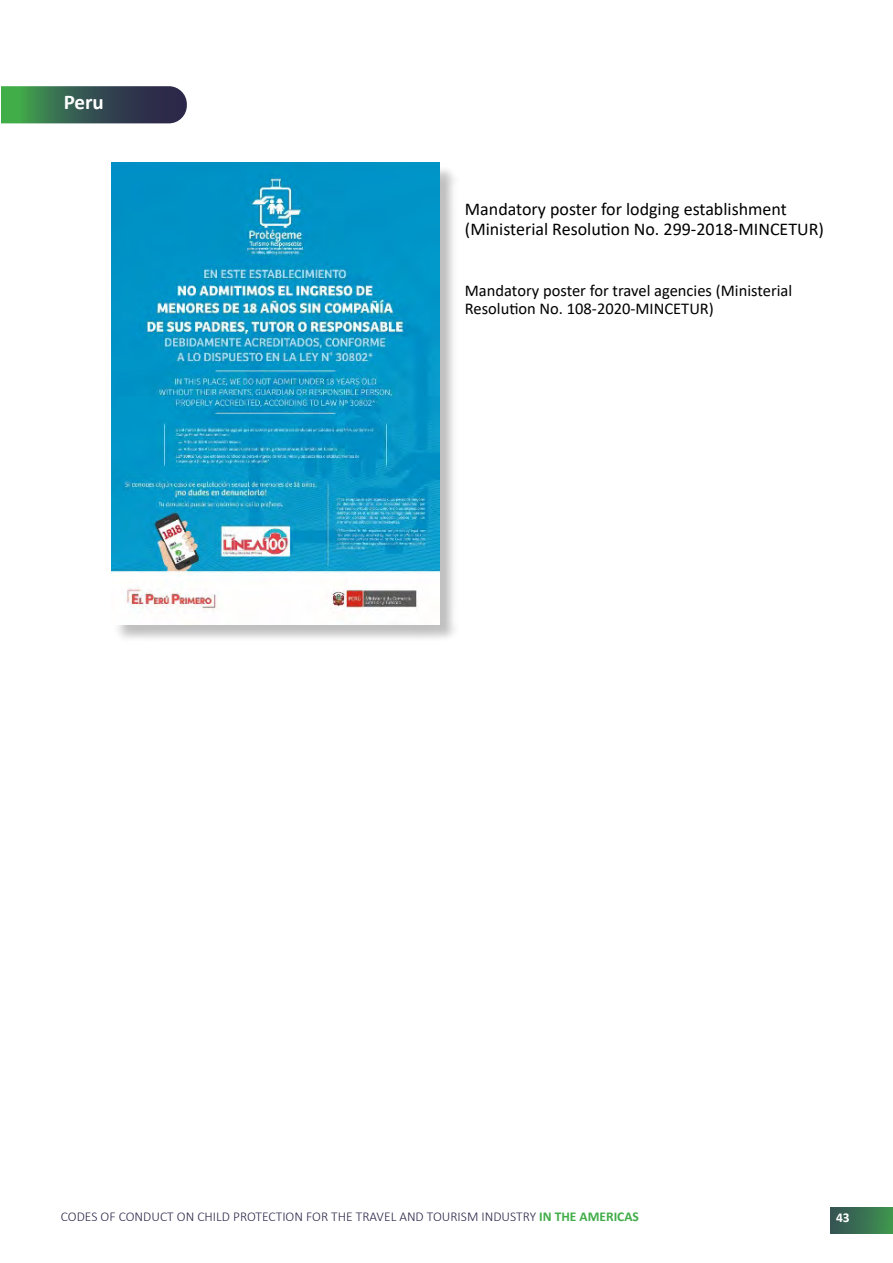
<style>
.page{position:relative;width:893px;height:1263px;background:#fff}
.page>*{position:absolute;margin:0;border:0;box-sizing:border-box;transform-origin:0 0}
.t1{font:700 21px "Calibri";color:#fff}
.t2{font:18px/19.4px "Calibri";color:#000}
.t3{font:16.5px/17.9px "Calibri";color:#000}
.t4{font:300 13.5px "Calibri";color:#2c2849}
.t5{font:700 13.5px "Calibri";color:#fff}
.s1{font-weight:700;color:#41ad49}
</style>
<div class="page">
<div style="left:831px;top:1208px;width:62px;height:25px;background:linear-gradient(to right,#355155,#3f944f)"></div>
<svg style="left:1px;top:86px;width:186px;height:37px;background:#3a6052"></svg>
<div style="left:114px;top:165px;width:344px;height:478px;background:#000;opacity:.25"></div>
<img style="left:112px;top:163px;width:327px;height:461px">
<p class="t1" style="left:64px;top:87px;width:42px">Peru</p>
<p class="t2" style="left:465px;top:199px;width:361px">Mandatory poster for lodging establishment (Ministerial Resolution No. 299-2018-MINCETUR)</p>
<p class="t3" style="left:465px;top:281px;width:329px">Mandatory poster for travel agencies (Ministerial<br>Resolution No. 108-2020-MINCETUR)</p>
<p class="t4" style="left:61px;top:1208px;width:580px">CODES OF CONDUCT ON CHILD PROTECTION FOR THE TRAVEL AND TOURISM INDUSTRY <span class="s1">IN THE AMERICAS</span></p>
<p class="t5" style="left:836px;top:1208px;width:15px">43</p>
</div>
